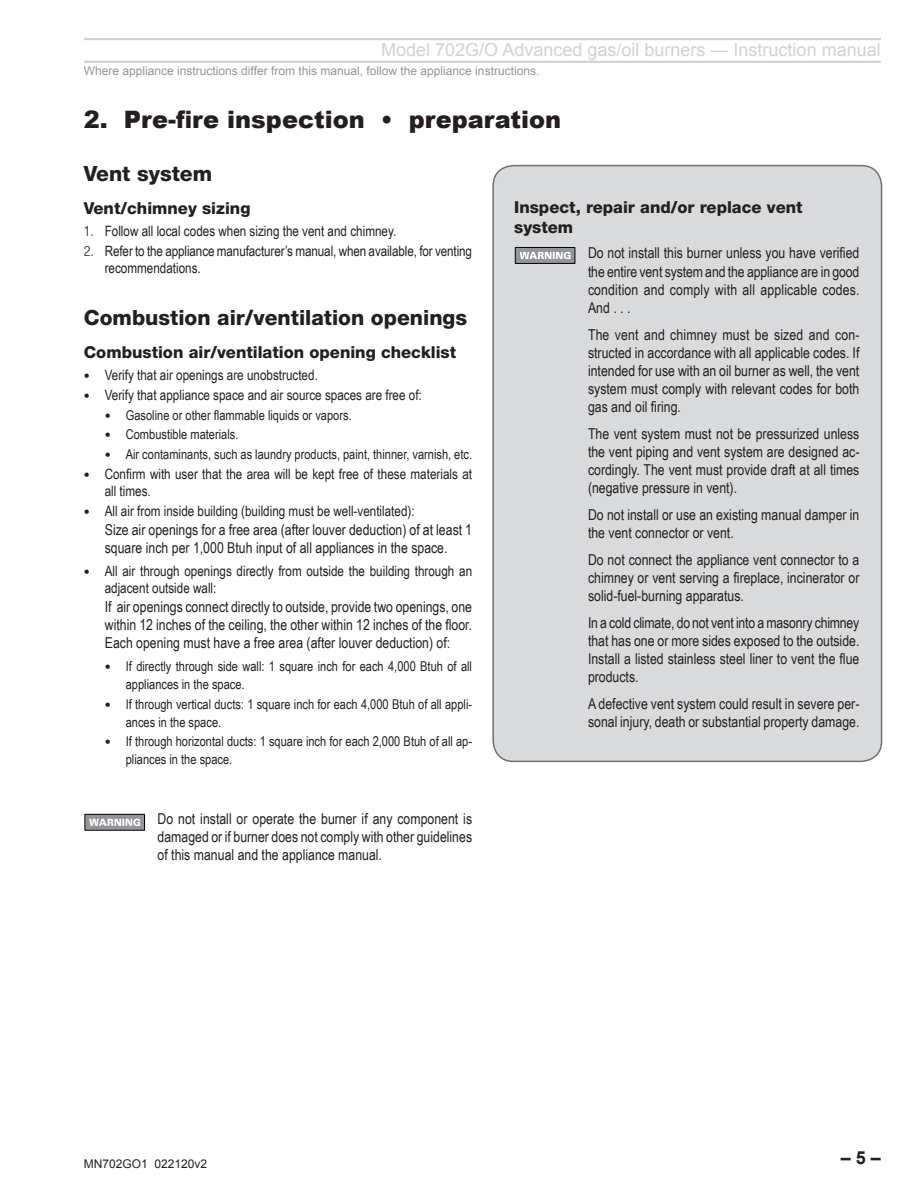
<style>
.page{position:relative;width:920px;height:1193px;background:#fff}
.page>*{position:absolute;margin:0;border:0;box-sizing:border-box;transform-origin:0 0}
.Main_Head{font:900 24px "Arial";color:#231f20}
.Subhead_1{font:800 21px "Helvetica Neue";color:#231f20}
.t1{font:18px "Arial";color:#d1d2d4}
.t2{font:700 18px "Arial";color:#231f20}
.Subhead_2{font:800 16.5px/19.8px "Helvetica Neue";color:#231f20}
.BodyWarn{font:15px/18px "Arial Narrow";color:#231f20;text-align:justify}
.Indent1{font:15px/18px "Arial Narrow";color:#231f20}
.Body_Warn{font:15px/18px "Arial Narrow";color:#231f20;text-align:justify}
.t3{font:14.25px/16.5px "Arial Narrow";color:#231f20}
.t4{font:13.5px/18px "Arial Narrow";color:#231f20}
.t5{font:12px "Arial";color:#939598}
.t6{font:12px "Arial";color:#231f20}
.s1{font-family:"Helvetica Neue";font-weight:300;font-stretch:condensed}
.s2{font-family:"Helvetica Neue";font-weight:300;font-stretch:condensed;font-size:12px}
</style>
<div class="page">
<hr style="left:84px;top:38px;width:796px;height:2px;background:#d1d2d4">
<hr style="left:84px;top:61px;width:796px;height:2px;background:#d1d2d4">
<div style="left:85px;top:814px;width:59px;height:16px;background:#939598"></div>
<div style="left:85px;top:814px;width:60px;height:16px;border:1px solid #010202"></div>
<svg style="left:89px;top:818px;width:51px;height:7px"></svg>
<div style="left:493px;top:165px;width:388px;height:596px;background:#d9dadc;border-radius:20px"></div>
<div style="left:515px;top:247px;width:60px;height:16px;background:#939598;border:1px solid #010202"></div>
<svg style="left:519px;top:252px;width:51px;height:7px"></svg>
<div style="left:492px;top:165px;width:390px;height:597px;border:2px solid #6f7073;border-radius:20px"></div>
<p class="t1" style="left:381px;top:38px;width:501px">Model 702G/O Advanced gas/oil burners — Instruction manual</p>
<p class="t5" style="left:84px;top:62px;width:457px">Where appliance instructions differ from this manual, follow the appliance instructions.</p>
<p class="Main_Head" style="left:84px;top:102px;width:479px">2. Pre-fire inspection • preparation</p>
<p class="Subhead_1" style="left:84px;top:161px;width:130px">Vent system</p>
<p class="Subhead_2" style="left:84px;top:198px;width:168px">Vent/chimney sizing</p>
<p class="t3" style="left:84px;top:222px;width:314px"><span class="s1">1.</span> Follow all local codes when sizing the vent and chimney.</p>
<p class="t3" style="left:105px;top:242px;width:369px;text-indent:-21px"><span class="s1">2.</span> Refer to the appliance manufacturer’s manual, when available, for venting recommendations.</p>
<p class="Subhead_1" style="left:84px;top:305px;width:385px">Combustion air/ventilation openings</p>
<p class="Subhead_2" style="left:84px;top:342px;width:374px">Combustion air/ventilation opening checklist</p>
<p class="t3" style="left:84px;top:366px;width:235px"><span class="s2">•</span> Verify that air openings are unobstructed.</p>
<p class="t3" style="left:84px;top:386px;width:339px"><span class="s2">•</span> Verify that appliance space and air source spaces are free of:</p>
<p class="t4" style="left:105px;top:405px;width:248px"><span class="s2">•</span> Gasoline or other flammable liquids or vapors.</p>
<p class="t4" style="left:105px;top:425px;width:135px"><span class="s2">•</span> Combustible materials.</p>
<p class="t4" style="left:105px;top:444px;width:369px"><span class="s2">•</span> Air contaminants, such as laundry products, paint, thinner, varnish, etc.</p>
<p class="t3" style="left:105px;top:465px;width:369px;text-indent:-21px"><span class="s2">•</span> Confirm with user that the area will be kept free of these materials at all times.</p>
<p class="t3" style="left:84px;top:502px;width:332px"><span class="s2">•</span> All air from inside building (building must be well-ventilated):</p>
<p class="Indent1" style="left:105px;top:520px;width:369px">Size air openings for a free area (after louver deduction) of at least 1 square inch per 1,000 Btuh input of all appliances in the space.</p>
<p class="t3" style="left:105px;top:562px;width:369px;text-indent:-21px"><span class="s2">•</span> All air through openings directly from outside the building through an adjacent outside wall:</p>
<p class="Indent1" style="left:105px;top:597px;width:369px;text-align:justify">If air openings connect directly to outside, provide two openings, one within 12 inches of the ceiling, the other within 12 inches of the floor.<br>Each opening must have a free area (after louver deduction) of:</p>
<p class="t4" style="left:126px;top:656px;width:348px;text-indent:-21px"><span class="s2">•</span> If directly through side wall: 1 square inch for each 4,000 Btuh of all appliances in the space.</p>
<p class="t4" style="left:126px;top:694px;width:348px;text-indent:-21px"><span class="s2">•</span> If through vertical ducts: 1 square inch for each 4,000 Btuh of all appli&shy;ances in the space.</p>
<p class="t4" style="left:126px;top:731px;width:348px;text-indent:-21px"><span class="s2">•</span> If through horizontal ducts: 1 square inch for each 2,000 Btuh of all ap&shy;pliances in the space.</p>
<p class="Subhead_2" style="left:514px;top:197px;width:290px">Inspect, repair and/or replace vent system</p>
<p class="BodyWarn" style="left:588px;top:243px;width:273px">Do not install this burner unless you have verified the entire vent system and the appliance are in good condition and comply with all applicable codes.<br>And...</p>
<p class="BodyWarn" style="left:588px;top:324px;width:273px">The vent and chimney must be sized and con&shy;structed in accordance with all applicable codes. If intended for use with an oil burner as well, the vent system must comply with relevant codes for both gas and oil firing.</p>
<p class="BodyWarn" style="left:588px;top:423px;width:273px">The vent system must not be pressurized unless the vent piping and vent system are designed ac&shy;cordingly. The vent must provide draft at all times (negative pressure in vent).</p>
<p class="BodyWarn" style="left:588px;top:504px;width:273px">Do not install or use an existing manual damper in the vent connector or vent.</p>
<p class="BodyWarn" style="left:588px;top:549px;width:273px">Do not connect the appliance vent connector to a chimney or vent serving a fireplace, incinerator or solid-fuel-burning apparatus.</p>
<p class="BodyWarn" style="left:588px;top:612px;width:273px">In a cold climate, do not vent into a masonry chimney that has one or more sides exposed to the outside.<br>Install a listed stainless steel liner to vent the flue products.</p>
<p class="BodyWarn" style="left:588px;top:693px;width:273px">A defective vent system could result in severe per&shy;sonal injury, death or substantial property damage.</p>
<p class="Body_Warn" style="left:158px;top:808px;width:316px">Do not install or operate the burner if any component is damaged or if burner does not comply with other guidelines of this manual and the appliance manual.</p>
<p class="t6" style="left:84px;top:1155px;width:125px">MN702GO1 022120v2</p>
<p class="t2" style="left:840px;top:1145px;width:42px">– 5 –</p>
</div>
